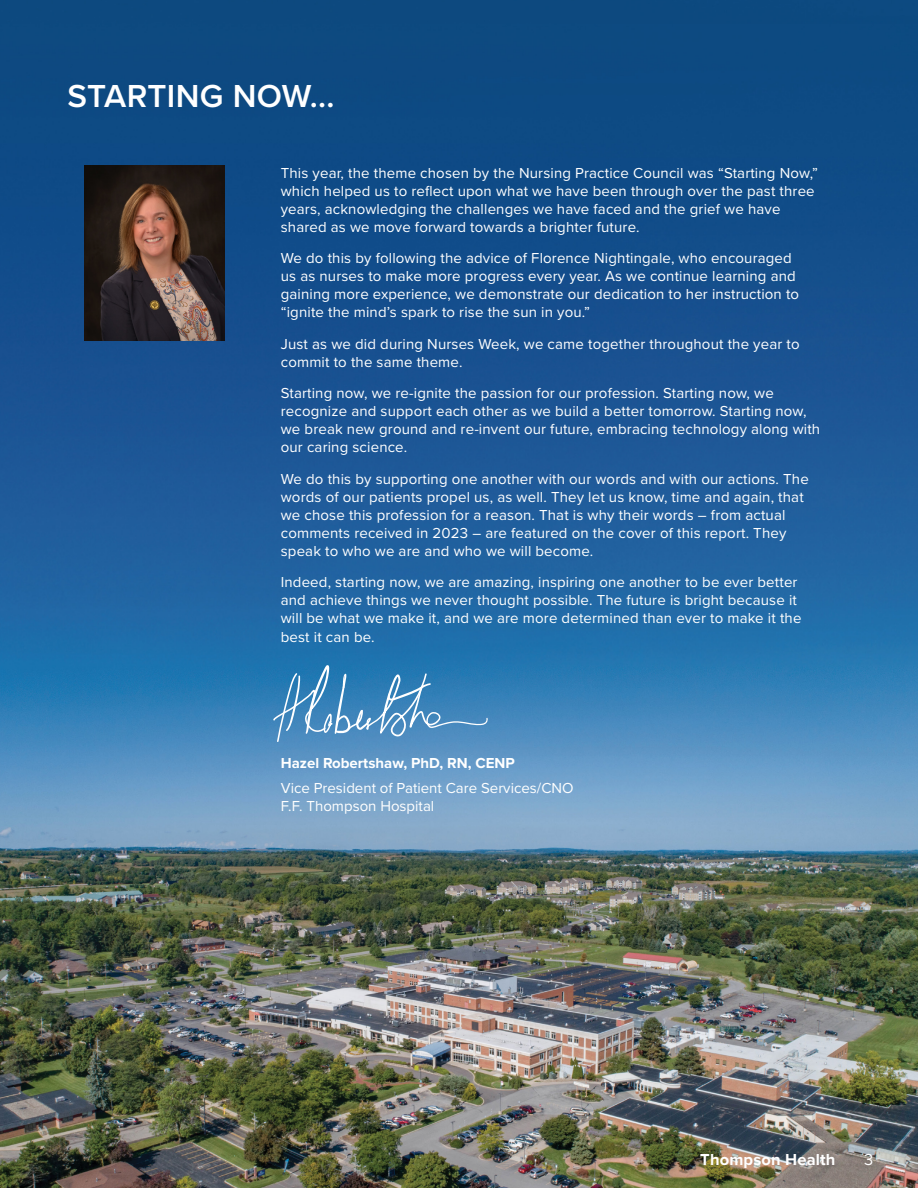
<style>
.page{position:relative;width:918px;height:1188px;background:#fff}
.page>*{position:absolute;margin:0;border:0;box-sizing:border-box;transform-origin:0 0}
.t1{font:600 33px "Proxima Nova";letter-spacing:.01em;color:#fff}
.Deck_CHM{font:700 16.5px "Proxima Nova";letter-spacing:.01em;color:#fff}
.Deck_CHM-2{font:16.5px "Proxima Nova";color:#fff}
.t2{font:15px/18px "Proxima Nova";letter-spacing:.01em;color:#fff}
.t3{font:700 15px "Proxima Nova";color:#fff}
</style>
<div class="page">
<img style="left:0;top:0;width:918px;height:1188px">
<img style="left:84px;top:166px;width:140px;height:175px">
<svg style="left:273px;top:665px;width:215px;height:77px;background:#4c8ebf"></svg>
<p class="t1" style="left:68px;top:71px;width:269px">STARTING NOW...</p>
<p class="t2" style="left:281px;top:163px;width:539px">This year, the theme chosen by the Nursing Practice Council was “Starting Now,” which helped us to reflect upon what we have been through over the past three years, acknowledging the challenges we have faced and the grief we have shared as we move forward towards a brighter future.</p>
<p class="t2" style="left:281px;top:249px;width:520px">We do this by following the advice of Florence Nightingale, who encouraged us as nurses to make more progress every year. As we continue learning and gaining more experience, we demonstrate our dedication to her instruction to “ignite the mind’s spark to rise the sun in you.”</p>
<p class="t2" style="left:281px;top:334px;width:520px">Just as we did during Nurses Week, we came together throughout the year to commit to the same theme.</p>
<p class="t2" style="left:281px;top:384px;width:541px">Starting now, we re-ignite the passion for our profession. Starting now, we recognize and support each other as we build a better tomorrow. Starting now, we break new ground and re-invent our future, embracing technology along with our caring science.</p>
<p class="t2" style="left:281px;top:469px;width:530px">We do this by supporting one another with our words and with our actions. The words of our patients propel us, as well. They let us know, time and again, that we chose this profession for a reason. That is why their words – from actual comments received in 2023 – are featured on the cover of this report. They speak to who we are and who we will become.</p>
<p class="t2" style="left:281px;top:572px;width:522px">Indeed, starting now, we are amazing, inspiring one another to be ever better and achieve things we never thought possible. The future is bright because it will be what we make it, and we are more determined than ever to make it the best it can be.</p>
<p class="t3" style="left:281px;top:752px;width:235px">Hazel Robertshaw, PhD, RN, CENP</p>
<p class="t2" style="left:281px;top:778px;width:294px">Vice President of Patient Care Services/CNO</p>
<p class="t2" style="left:281px;top:796px;width:155px">F.F. Thompson Hospital</p>
<p class="Deck_CHM" style="left:700px;top:1147px;width:137px">Thompson Health</p>
<p class="Deck_CHM-2" style="left:864px;top:1147px;width:11px">3</p>
</div>
